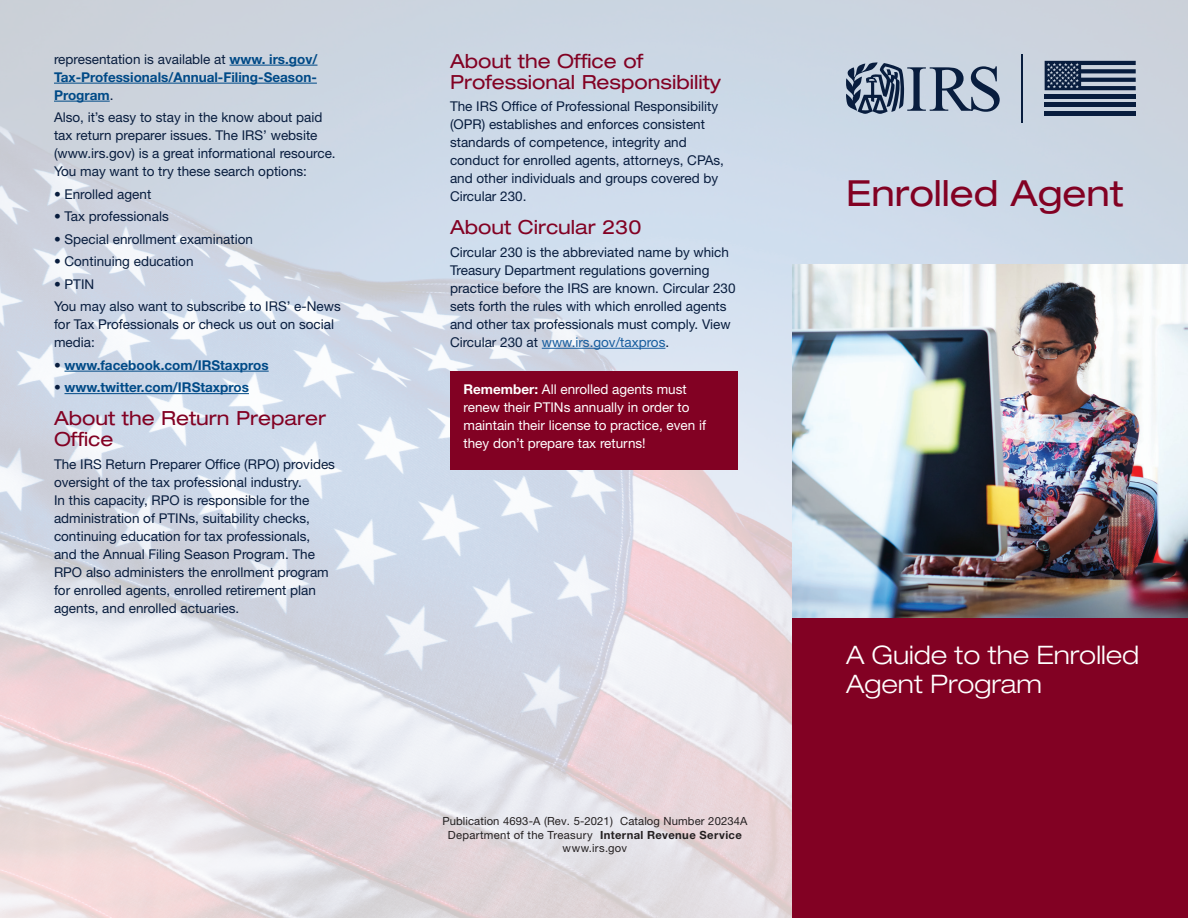
<style>
.page{position:relative;width:1188px;height:918px;background:#fff}
.page>*{position:absolute;margin:0;border:0;box-sizing:border-box;transform-origin:0 0}
.t1{font:expanded 36px "Helvetica Neue LT Std";color:#820123}
.t2{font:300 expanded 25.5px/28.5px "Helvetica Neue LT Std";color:#fff}
.t3{font:expanded 19.5px/21px "Helvetica Neue LT Std";color:#820123}
.t4{font:13.5px/18px "Helvetica Neue LT Std";color:#081d3e}
.t5{font:700 13.5px/18px "Helvetica Neue LT Std";color:#004a87;text-align:justify}
.t6{font:13.5px/18px "Helvetica Neue LT Std";color:#fff}
.t7{font:11.25px/13.5px "Helvetica Neue LT Std";letter-spacing:.01em;color:#231f20;text-align:center}
.s1{font-weight:400;color:#081d3e}
.s2{color:#175d9e}
.s3{font-weight:700}
</style>
<div class="page">
<img style="left:0;top:0;width:1188px;height:918px">
<hr style="left:230px;top:65px;width:88px;height:1px;background:#004a87">
<hr style="left:54px;top:83px;width:263px;height:1px;background:#004a87">
<hr style="left:54px;top:101px;width:56px;height:1px;background:#004a87">
<hr style="left:65px;top:371px;width:204px;height:1px;background:#004a87">
<hr style="left:65px;top:393px;width:184px;height:1px;background:#004a87">
<div style="left:1045px;top:94px;width:91px;height:5px;background:#081d3e"></div>
<hr style="left:1045px;top:103px;width:91px;height:4px;background:#081d3e">
<hr style="left:1045px;top:111px;width:91px;height:4px;background:#081d3e">
<svg style="left:1045px;top:61px;width:91px;height:29px;background:#4a5a74"></svg>
<hr style="left:1022px;top:54px;width:1px;height:68px;background:#081d3e">
<hr style="left:542px;top:348px;width:123px;height:1px;background:#175d9e">
<div style="left:450px;top:371px;width:288px;height:99px;background:#820123"></div>
<svg style="left:846px;top:62px;width:154px;height:52px;background:#8392a6"></svg>
<img style="left:792px;top:264px;width:396px;height:355px">
<div style="left:792px;top:619px;width:396px;height:299px;background:#820123"></div>
<p class="t5" style="left:54px;top:50px;width:265px"><span class="s1">representation is available at</span> www. irs.gov/ Tax-Professionals/Annual-Filing-Season-Program<span class="s1">.</span></p>
<p class="t4" style="left:54px;top:108px;width:283px">Also, it’s easy to stay in the know about paid tax return preparer issues. The IRS’ website (www.irs.gov) is a great informational resource.<br>You may want to try these search options:</p>
<p class="t4" style="left:54px;top:185px;width:99px">• Enrolled agent</p>
<p class="t4" style="left:54px;top:207px;width:116px">• Tax professionals</p>
<p class="t4" style="left:54px;top:230px;width:201px">• Special enrollment examination</p>
<p class="t4" style="left:54px;top:252px;width:141px">• Continuing education</p>
<p class="t4" style="left:54px;top:275px;width:42px">• PTIN</p>
<p class="t4" style="left:54px;top:297px;width:288px">You may also want to subscribe to IRS’ e-News for Tax Professionals or check us out on social media:</p>
<p class="t5" style="left:54px;top:356px;width:216px"><span class="s1">•</span> www.facebook.com/IRStaxpros</p>
<p class="t5" style="left:54px;top:378px;width:196px"><span class="s1">•</span> www.twitter.com/IRStaxpros</p>
<h3 class="t3" style="left:54px;top:407px;width:273px">About the Return Preparer<br>Office</h3>
<p class="t4" style="left:54px;top:455px;width:283px">The IRS Return Preparer Office (RPO) provides oversight of the tax professional industry.<br>In this capacity, RPO is responsible for the administration of PTINs, suitability checks, continuing education for tax professionals, and the Annual Filing Season Program. The RPO also administers the enrollment program for enrolled agents, enrolled retirement plan agents, and enrolled actuaries.</p>
<h3 class="t3" style="left:450px;top:50px;width:273px">About the Office of<br>Professional Responsibility</h3>
<p class="t4" style="left:450px;top:97px;width:276px">The IRS Office of Professional Responsibility (OPR) establishes and enforces consistent standards of competence, integrity and conduct for enrolled agents, attorneys, CPAs, and other individuals and groups covered by Circular 230.</p>
<h3 class="t3" style="left:450px;top:217px;width:193px">About Circular 230</h3>
<p class="t4" style="left:450px;top:243px;width:287px">Circular 230 is the abbreviated name by which Treasury Department regulations governing practice before the IRS are known. Circular 230 sets forth the rules with which enrolled agents and other tax professionals must comply. View Circular 230 at <span class="s2">www.irs.gov/taxpros</span>.</p>
<p class="t6" style="left:464px;top:380px;width:244px"><span class="s3">Remember:</span> All enrolled agents must renew their PTINs annually in order to maintain their license to practice, even if they don’t prepare tax returns!</p>
<p class="t7" style="left:442px;top:814px;width:307px">Publication 4693-A (Rev. 5-2021) Catalog Number 20234A</p>
<p class="t7" style="left:448px;top:828px;width:296px">Department of the Treasury <span class="s3">Internal Revenue Service </span>www.irs.gov</p>
<h1 class="t1" style="left:846px;top:171px;width:279px">Enrolled Agent</h1>
<h2 class="t2" style="left:846px;top:641px;width:295px">A Guide to the Enrolled<br>Agent Program</h2>
</div>
